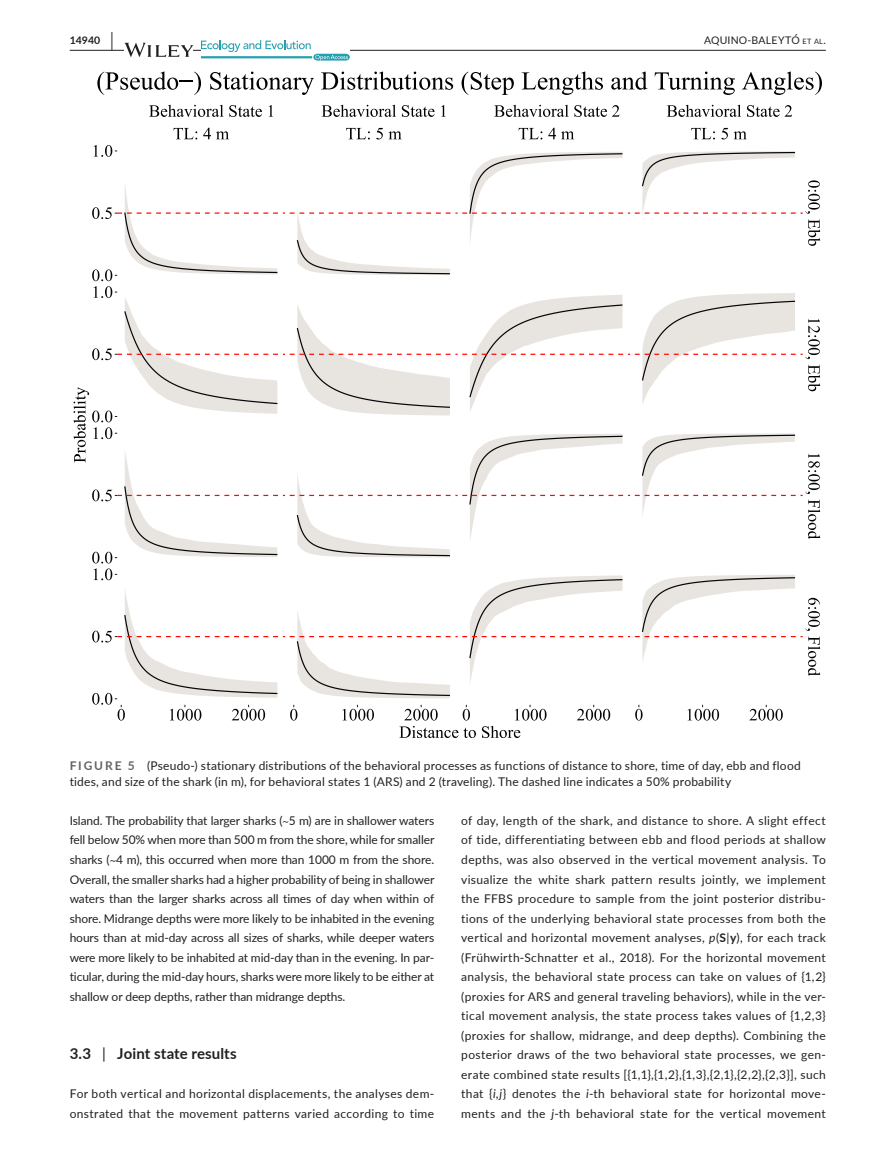
<style>
.page{position:relative;width:893px;height:1174px;background:#fff}
.page>*{position:absolute;margin:0;border:0;box-sizing:border-box;transform-origin:0 0}
.t1{font:700 15px "Lato";letter-spacing:.005em;color:#231f20}
.t2{font:12px/19.5px "Lato";letter-spacing:.015em;color:#231f20;text-align:justify}
.t3{font:10.5px "Lato";letter-spacing:.02em;color:#231f20}
.t4{font:700 10.5px "Lato";color:#231f20}
.s1{font-size:19.5px}
.s2{font-size:7.35px}
.s3{font-weight:700;color:#636366}
.s4{font-family:"STIX"}
.s5{font-weight:400}
.s6{font-style:italic}
.s7{font-weight:700}
</style>
<div class="page">
<hr style="left:70px;top:50px;width:756px;height:1px;background:#231f20">
<svg style="left:125px;top:43px;width:68px;height:14px"></svg>
<svg style="left:201px;top:40px;width:149px;height:21px"></svg>
<svg style="left:149px;top:105px;width:113px;height:12px"></svg>
<svg style="left:269px;top:105px;width:4px;height:12px"></svg>
<svg style="left:174px;top:128px;width:55px;height:11px"></svg>
<svg style="left:322px;top:105px;width:112px;height:12px"></svg>
<svg style="left:441px;top:105px;width:5px;height:12px"></svg>
<svg style="left:346px;top:128px;width:55px;height:11px"></svg>
<svg style="left:494px;top:105px;width:125px;height:12px"></svg>
<svg style="left:519px;top:128px;width:55px;height:11px"></svg>
<svg style="left:667px;top:105px;width:125px;height:12px"></svg>
<svg style="left:691px;top:128px;width:56px;height:11px"></svg>
<svg style="left:399px;top:726px;width:121px;height:12px"></svg>
<svg style="left:74px;top:145px;width:746px;height:575px"></svg>
<svg style="left:97px;top:72px;width:725px;height:23px"></svg>
<p class="t4" style="left:70px;top:33px;width:45px">14940 <span class="s1">|</span></p>
<p class="t3" style="left:704px;top:33px;width:123px">AQUINO-BALEYTÓ <span class="s2">et al</span>.</p>
<p class="t2" style="left:70px;top:757px;width:732px;line-height:16.5px"><span class="s3">FIGURE 5</span> (Pseudo-) stationary distributions of the behavioral processes as functions of distance to shore, time of day, ebb and flood tides, and size of the shark (in m), for behavioral states 1 (ARS) and 2 (traveling). The dashed line indicates a 50% probability</p>
<p class="t2" style="left:70px;top:810px;width:366px">Island. The probability that larger sharks (<span class="s4">~</span>5 m) are in shallower waters fell below 50% when more than 500 m from the shore, while for smaller sharks (<span class="s4">~</span>4 m), this occurred when more than 1000 m from the shore.<br>Overall, the smaller sharks had a higher probability of being in shallower waters than the larger sharks across all times of day when within of shore. Midrange depths were more likely to be inhabited in the evening hours than at mid-day across all sizes of sharks, while deeper waters were more likely to be inhabited at mid-day than in the evening. In par&shy;ticular, during the mid-day hours, sharks were more likely to be either at shallow or deep depths, rather than midrange depths.</p>
<p class="t1" style="left:70px;top:1042px;width:169px">3.3 <span class="s5">|</span> Joint state results</p>
<p class="t2" style="left:70px;top:1083px;width:366px">For both vertical and horizontal displacements, the analyses dem&shy;onstrated that the movement patterns varied according to time</p>
<p class="t2" style="left:461px;top:810px;width:366px">of day, length of the shark, and distance to shore. A slight effect of tide, differentiating between ebb and flood periods at shallow depths, was also observed in the vertical movement analysis. To visualize the white shark pattern results jointly, we implement the FFBS procedure to sample from the joint posterior distribu&shy;tions of the underlying behavioral state processes from both the vertical and horizontal movement analyses, <span class="s6">p</span>(<span class="s7">S</span>|<span class="s7">y</span>), for each track (Frühwirth-Schnatter et al., 2018). For the horizontal movement analysis, the behavioral state process can take on values of {1,2} (proxies for ARS and general traveling behaviors), while in the ver&shy;tical movement analysis, the state process takes values of {1,2,3} (proxies for shallow, midrange, and deep depths). Combining the posterior draws of the two behavioral state processes, we gen&shy;erate combined state results [{1,1},{1,2},{1,3},{2,1},{2,2},{2,3}], such that {<span class="s6">i</span>,<span class="s6">j</span>} denotes the <span class="s6">i</span>-th behavioral state for horizontal move&shy;ments and the <span class="s6">j</span>-th behavioral state for the vertical movement</p>
</div>
